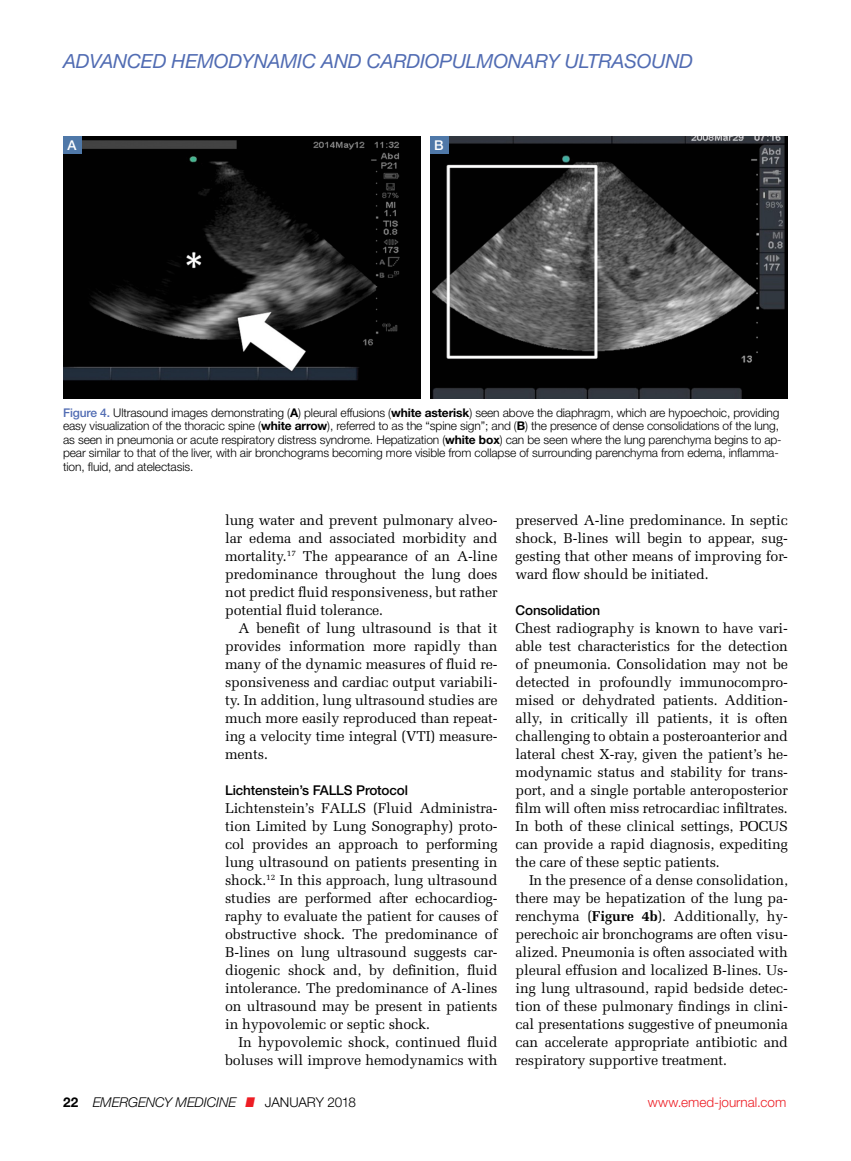
<style>
.page{position:relative;width:851px;height:1161px;background:#fff}
.page>*{position:absolute;margin:0;border:0;box-sizing:border-box;transform-origin:0 0}
.t1{font:italic 19.5px "Helvetica Neue LT Std";letter-spacing:-.01em;color:#516cb3}
.t2{font:14.25px/18px "Melior LT Std";letter-spacing:-.01em;color:#000;text-align:justify}
.t3{font:500 13.5px "Helvetica Neue LT Std";letter-spacing:-.01em;color:#000}
.t4{font:italic 300 13.5px "Helvetica Neue LT Std";letter-spacing:-.005em;color:#000}
.t5{font:300 13.5px "Helvetica Neue LT Std";color:#ed1d24}
.t6{font:500 13.5px "Helvetica Neue LT Std";color:#fff}
.t7{font:300 12px/13.5px "Helvetica Neue LT Std";letter-spacing:-.01em;color:#000}
.s1{font-weight:500;color:#516cb3}
.s2{font-weight:700}
.s3{font-weight:700;font-style:normal}
.s4{font-weight:900;color:#ed1d24}
.s5{font-style:normal}
</style>
<div class="page">
<img style="left:63px;top:136px;width:358px;height:263px">
<img style="left:430px;top:136px;width:358px;height:263px">
<div style="left:63px;top:136px;width:18px;height:18px;background:#4f78a8"></div>
<div style="left:430px;top:136px;width:18px;height:18px;background:#4f78a8"></div>
<h1 class="t1" style="left:63px;top:49px;width:631px">ADVANCED HEMODYNAMIC AND CARDIOPULMONARY ULTRASOUND</h1>
<p class="t6" style="left:67px;top:137px;width:11px">A</p>
<p class="t6" style="left:434px;top:137px;width:11px">B</p>
<p class="t7" style="left:63px;top:405px;width:720px"><span class="s1">Figure 4.</span> Ultrasound images demonstrating (<span class="s2">A</span>) pleural effusions (<span class="s2">white asterisk</span>) seen above the diaphragm, which are hypoechoic, providing easy visualization of the thoracic spine (<span class="s2">white arrow</span>), referred to as the “spine sign”; and (<span class="s2">B</span>) the presence of dense consolidations of the lung, as seen in pneumonia or acute respiratory distress syndrome. Hepatization (<span class="s2">white box</span>) can be seen where the lung parenchyma begins to ap&shy;pear similar to that of the liver, with air bronchograms becoming more visible from collapse of surrounding parenchyma from edema, inflamma&shy;tion, fluid, and atelectasis.</p>
<p class="t2" style="left:225px;top:511px;width:274px">lung water and prevent pulmonary alveo&shy;lar edema and associated morbidity and mortality.<sup>17</sup> The appearance of an A-line predominance throughout the lung does not predict fluid responsiveness, but rather potential fluid tolerance.</p>
<p class="t2" style="left:225px;top:619px;width:274px;text-indent:13px">A benefit of lung ultrasound is that it provides information more rapidly than many of the dynamic measures of fluid re&shy;sponsiveness and cardiac output variabili&shy;ty. In addition, lung ultrasound studies are much more easily reproduced than repeat&shy;ing a velocity time integral (VTI) measure&shy;ments.</p>
<p class="t3" style="left:225px;top:782px;width:184px">Lichtenstein’s FALLS Protocol</p>
<p class="t2" style="left:225px;top:799px;width:274px">Lichtenstein’s FALLS (Fluid Administra&shy;tion Limited by Lung Sonography) proto&shy;col provides an approach to performing lung ultrasound on patients presenting in shock.<sup>12</sup> In this approach, lung ultrasound studies are performed after echocardiog&shy;raphy to evaluate the patient for causes of obstructive shock. The predominance of B-lines on lung ultrasound suggests car&shy;diogenic shock and, by definition, fluid intolerance. The predominance of A-lines on ultrasound may be present in patients in hypovolemic or septic shock.</p>
<p class="t2" style="left:225px;top:1033px;width:274px;text-align:right">In hypovolemic shock, continued fluid boluses will improve hemodynamics with</p>
<p class="t2" style="left:515px;top:511px;width:274px">preserved A-line predominance. In septic shock, B-lines will begin to appear, sug&shy;gesting that other means of improving for&shy;ward flow should be initiated.</p>
<p class="t3" style="left:515px;top:602px;width:86px">Consolidation</p>
<p class="t2" style="left:515px;top:619px;width:274px">Chest radiography is known to have vari&shy;able test characteristics for the detection of pneumonia. Consolidation may not be detected in profoundly immunocompro&shy;mised or dehydrated patients. Addition&shy;ally, in critically ill patients, it is often challenging to obtain a posteroanterior and lateral chest X-ray, given the patient’s he&shy;modynamic status and stability for trans&shy;port, and a single portable anteroposterior film will often miss retrocardiac infiltrates.<br>In both of these clinical settings, POCUS can provide a rapid diagnosis, expediting the care of these septic patients.</p>
<p class="t2" style="left:515px;top:871px;width:274px;text-indent:13px">In the presence of a dense consolidation, there may be hepatization of the lung pa&shy;renchyma (<span class="s2">Figure 4b</span>). Additionally, hy&shy;perechoic air bronchograms are often visu&shy;alized. Pneumonia is often associated with pleural effusion and localized B-lines. Us&shy;ing lung ultrasound, rapid bedside detec&shy;tion of these pulmonary findings in clini&shy;cal presentations suggestive of pneumonia can accelerate appropriate antibiotic and respiratory supportive treatment.</p>
<p class="t4" style="left:63px;top:1094px;width:294px"><span class="s3">22</span> EMERGENCY MEDICINE <span class="s4">I</span> <span class="s5">JANUARY 2018</span></p>
<p class="t5" style="left:647px;top:1094px;width:140px">www.emed-journal.com</p>
</div>
